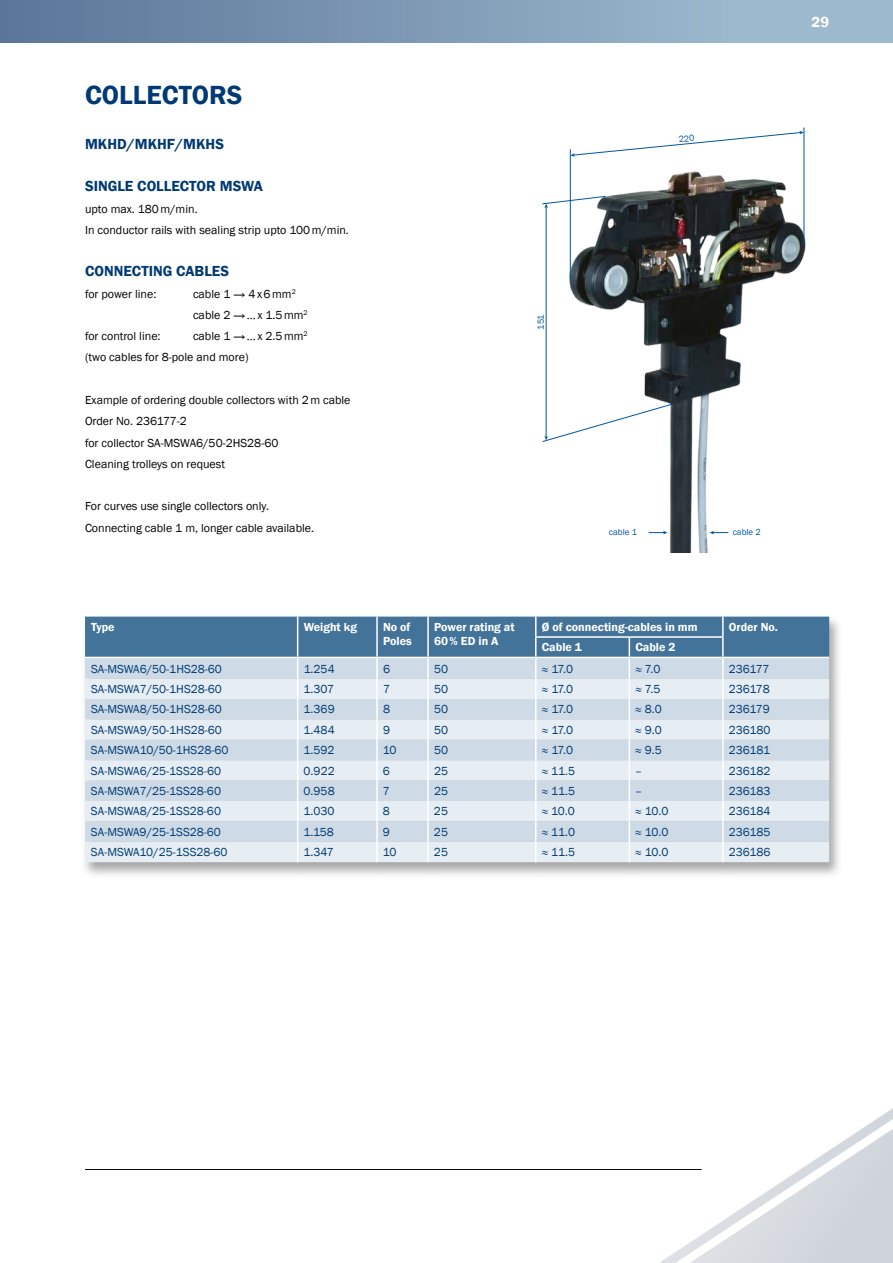
<style>
.page{position:relative;width:893px;height:1263px;background:#fff}
.page>*{position:absolute;margin:0;border:0;box-sizing:border-box;transform-origin:0 0}
.t1{font:600 27px "Franklin Gothic";color:#003a74}
.t2{font:600 15px "Franklin Gothic";color:#003a74}
.t3{font:600 15px "Franklin Gothic";color:#fff}
.t4{font:12px "Franklin Gothic";color:#003a74}
.t5{font:12px/21.3px "Franklin Gothic";color:#000}
.t6{font:600 12px/13.5px "Franklin Gothic";color:#fff}
.t7{font:9px "Franklin Gothic";color:#0055a3}
</style>
<div class="page">
<div style="left:0;top:0;width:893px;height:43px;background:linear-gradient(to right,#5c769a,#a5c2d4)"></div>
<hr style="left:85px;top:1169px;width:617px;height:1px;background:#000">
<svg style="left:640px;top:1108px;width:253px;height:155px"></svg>
<img style="left:569px;top:149px;width:237px;height:404px">
<hr style="left:570px;top:149px;width:1px;height:130px;background:#0055a3">
<hr style="left:804px;top:128px;width:1px;height:116px;background:#0055a3">
<hr style="left:546px;top:207px;width:1px;height:230px;background:#0055a3">
<svg style="left:542px;top:196px;width:64px;height:12px"></svg>
<svg style="left:542px;top:403px;width:131px;height:39px"></svg>
<svg style="left:649px;top:531px;width:18px;height:3px"></svg>
<svg style="left:709px;top:531px;width:19px;height:3px"></svg>
<div style="left:80px;top:615px;width:763px;height:263px;background:#000;opacity:.35"></div>
<svg style="left:85px;top:617px;width:744px;height:245px;background:#c2d2df"></svg>
<hr style="left:722px;top:842px;width:2px;height:20px;background:#fff">
<svg style="left:570px;top:131px;width:234px;height:26px"></svg>
<h1 class="t1" style="left:85px;top:78px;width:159px">COLLECTORS</h1>
<p class="t2" style="left:85px;top:135px;width:141px">MKHD/MKHF/MKHS</p>
<p class="t2" style="left:85px;top:177px;width:180px">SINGLE COLLECTOR MSWA</p>
<p class="t5" style="left:85px;top:198px;width:265px">upto max. 180m/min.<br>In conductor rails with sealing strip upto 100m/min.</p>
<p class="t2" style="left:85px;top:262px;width:146px">CONNECTING CABLES</p>
<p class="t5" style="left:85px;top:283px;width:73px">for power line:</p>
<p class="t5" style="left:193px;top:283px;width:116px">cable 1 → 4x6mm<sup>2 </sup>cable 2 →…x 1.5mm<sup>2</sup></p>
<p class="t5" style="left:85px;top:326px;width:77px">for control line:</p>
<p class="t5" style="left:85px;top:326px;width:224px;text-indent:108px">cable 1 →…x 2.5mm<sup>2 </sup>(two cables for 8-pole and more)</p>
<p class="t5" style="left:85px;top:390px;width:267px">Example of ordering double collectors with 2m cable Order No. 236177-2<br>for collector SA-MSWA6/50-2HS28-60<br>Cleaning trolleys on request</p>
<p class="t5" style="left:85px;top:496px;width:231px">For curves use single collectors only.<br>Connecting cable 1 m, longer cable available.</p>
<p class="t3" style="left:812px;top:12px;width:19px">29</p>
<p class="t7" style="left:535px;top:330px;width:17px;rotate:-90deg">151</p>
<p class="t7" style="left:609px;top:526px;width:30px">cable 1</p>
<p class="t7" style="left:733px;top:526px;width:30px">cable 2</p>
<p class="t6" style="left:91px;top:620px;width:25px">Type</p>
<p class="t6" style="left:304px;top:620px;width:55px">Weight kg</p>
<p class="t6" style="left:383px;top:620px;width:30px">No of<br>Poles</p>
<p class="t6" style="left:434px;top:620px;width:82px">Power rating at<br>60% ED in A</p>
<p class="t6" style="left:542px;top:620px;width:157px">Ø of connecting-cables in mm</p>
<p class="t6" style="left:729px;top:620px;width:51px">Order No.</p>
<p class="t6" style="left:542px;top:641px;width:42px">Cable 1</p>
<p class="t6" style="left:635px;top:641px;width:42px">Cable 2</p>
<p class="t4" style="left:91px;top:661px;width:132px">SA-MSWA6/50-1HS28-60</p>
<p class="t4" style="left:304px;top:661px;width:33px">1.254</p>
<p class="t4" style="left:383px;top:661px;width:9px">6</p>
<p class="t4" style="left:434px;top:661px;width:16px">50</p>
<p class="t4" style="left:542px;top:661px;width:33px">≈ 17.0</p>
<p class="t4" style="left:635px;top:661px;width:27px">≈ 7.0</p>
<p class="t4" style="left:729px;top:661px;width:42px">236177</p>
<p class="t4" style="left:91px;top:681px;width:132px">SA-MSWA7/50-1HS28-60</p>
<p class="t4" style="left:304px;top:681px;width:32px">1.307</p>
<p class="t4" style="left:383px;top:681px;width:9px">7</p>
<p class="t4" style="left:434px;top:681px;width:16px">50</p>
<p class="t4" style="left:542px;top:681px;width:33px">≈ 17.0</p>
<p class="t4" style="left:635px;top:681px;width:27px">≈ 7.5</p>
<p class="t4" style="left:729px;top:681px;width:42px">236178</p>
<p class="t4" style="left:91px;top:702px;width:132px">SA-MSWA8/50-1HS28-60</p>
<p class="t4" style="left:304px;top:702px;width:33px">1.369</p>
<p class="t4" style="left:383px;top:702px;width:9px">8</p>
<p class="t4" style="left:434px;top:702px;width:16px">50</p>
<p class="t4" style="left:542px;top:702px;width:33px">≈ 17.0</p>
<p class="t4" style="left:635px;top:702px;width:28px">≈ 8.0</p>
<p class="t4" style="left:729px;top:702px;width:42px">236179</p>
<p class="t4" style="left:91px;top:722px;width:132px">SA-MSWA9/50-1HS28-60</p>
<p class="t4" style="left:304px;top:722px;width:33px">1.484</p>
<p class="t4" style="left:383px;top:722px;width:9px">9</p>
<p class="t4" style="left:434px;top:722px;width:16px">50</p>
<p class="t4" style="left:542px;top:722px;width:33px">≈ 17.0</p>
<p class="t4" style="left:635px;top:722px;width:28px">≈ 9.0</p>
<p class="t4" style="left:729px;top:722px;width:43px">236180</p>
<p class="t4" style="left:91px;top:743px;width:139px">SA-MSWA10/50-1HS28-60</p>
<p class="t4" style="left:304px;top:743px;width:33px">1.592</p>
<p class="t4" style="left:383px;top:743px;width:15px">10</p>
<p class="t4" style="left:434px;top:743px;width:16px">50</p>
<p class="t4" style="left:542px;top:743px;width:33px">≈ 17.0</p>
<p class="t4" style="left:635px;top:743px;width:28px">≈ 9.5</p>
<p class="t4" style="left:729px;top:743px;width:43px">236181</p>
<p class="t4" style="left:91px;top:763px;width:132px">SA-MSWA6/25-1SS28-60</p>
<p class="t4" style="left:304px;top:763px;width:33px">0.922</p>
<p class="t4" style="left:383px;top:763px;width:9px">6</p>
<p class="t4" style="left:434px;top:763px;width:16px">25</p>
<p class="t4" style="left:542px;top:763px;width:35px">≈ 11.5</p>
<p class="t4" style="left:635px;top:763px;width:9px">–</p>
<p class="t4" style="left:729px;top:763px;width:43px">236182</p>
<p class="t4" style="left:91px;top:783px;width:132px">SA-MSWA7/25-1SS28-60</p>
<p class="t4" style="left:304px;top:783px;width:33px">0.958</p>
<p class="t4" style="left:383px;top:783px;width:9px">7</p>
<p class="t4" style="left:434px;top:783px;width:16px">25</p>
<p class="t4" style="left:542px;top:783px;width:35px">≈ 11.5</p>
<p class="t4" style="left:635px;top:783px;width:9px">–</p>
<p class="t4" style="left:729px;top:783px;width:43px">236183</p>
<p class="t4" style="left:91px;top:804px;width:132px">SA-MSWA8/25-1SS28-60</p>
<p class="t4" style="left:304px;top:804px;width:33px">1.030</p>
<p class="t4" style="left:383px;top:804px;width:9px">8</p>
<p class="t4" style="left:434px;top:804px;width:16px">25</p>
<p class="t4" style="left:542px;top:804px;width:35px">≈ 10.0</p>
<p class="t4" style="left:635px;top:804px;width:35px">≈ 10.0</p>
<p class="t4" style="left:729px;top:804px;width:43px">236184</p>
<p class="t4" style="left:91px;top:824px;width:132px">SA-MSWA9/25-1SS28-60</p>
<p class="t4" style="left:304px;top:824px;width:32px">1.158</p>
<p class="t4" style="left:383px;top:824px;width:9px">9</p>
<p class="t4" style="left:434px;top:824px;width:16px">25</p>
<p class="t4" style="left:542px;top:824px;width:35px">≈ 11.0</p>
<p class="t4" style="left:635px;top:824px;width:35px">≈ 10.0</p>
<p class="t4" style="left:729px;top:824px;width:43px">236185</p>
<p class="t4" style="left:91px;top:845px;width:138px">SA-MSWA10/25-1SS28-60</p>
<p class="t4" style="left:304px;top:845px;width:32px">1.347</p>
<p class="t4" style="left:383px;top:845px;width:15px">10</p>
<p class="t4" style="left:434px;top:845px;width:16px">25</p>
<p class="t4" style="left:542px;top:845px;width:35px">≈ 11.5</p>
<p class="t4" style="left:635px;top:845px;width:35px">≈ 10.0</p>
<p class="t4" style="left:729px;top:845px;width:43px">236186</p>
</div>
